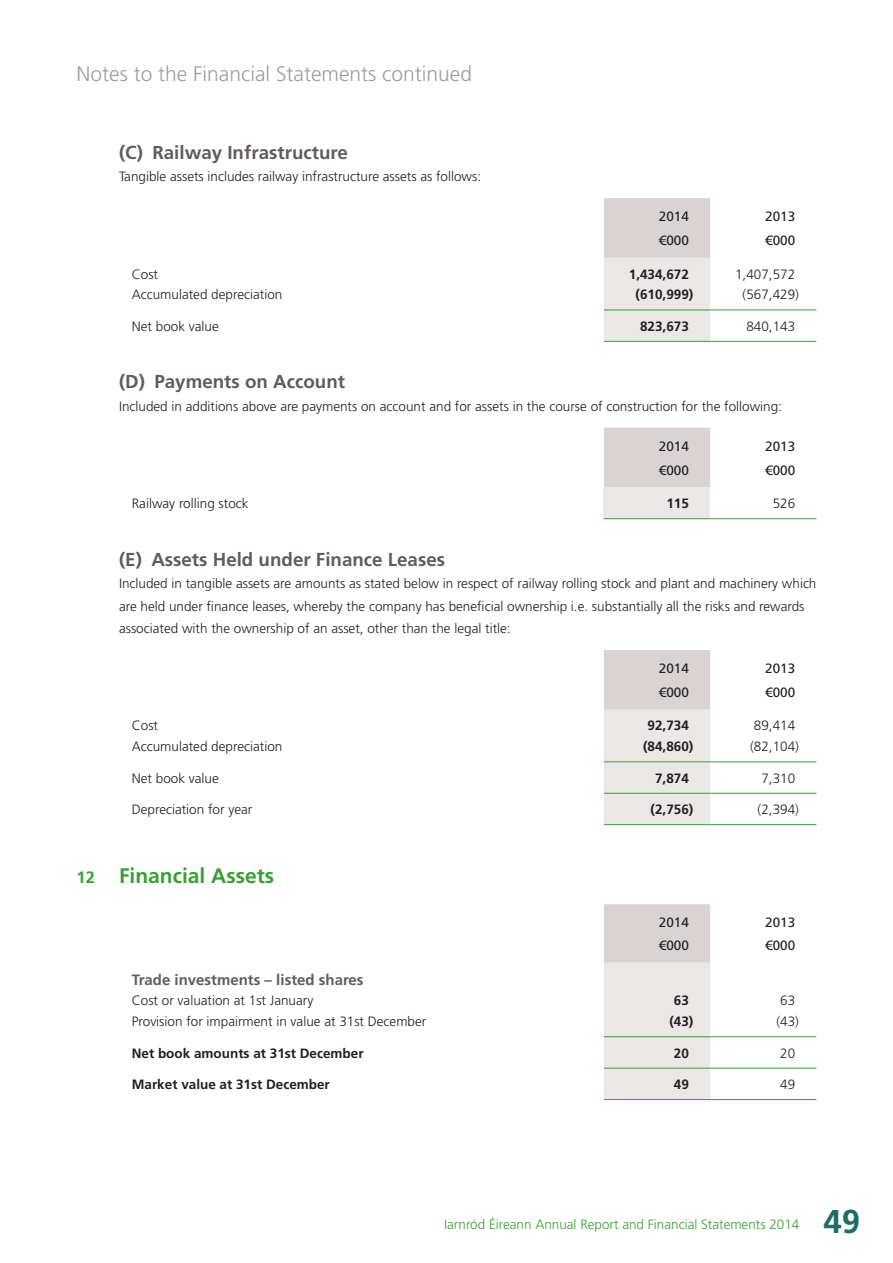
<style>
.page{position:relative;width:893px;height:1263px;background:#fff}
.page>*{position:absolute;margin:0;border:0;box-sizing:border-box;transform-origin:0 0}
.t1{font:700 33px "Frutiger LT Std";color:#1d6c67}
.continued{font:300 21px "Frutiger LT Std";color:#a29c9b}
.Accs_Sub{font:700 21px "Frutiger LT Std";color:#399f34}
.Accs_10_III{font:700 18.75px "Frutiger LT Std";color:#615c5a}
.Head_10_III_0B4{font:700 18.75px "Frutiger LT Std";color:#615c5a}
.Accs_IV_170{font:700 15px "Frutiger LT Std";color:#615c5a}
.Body_10__2{font:300 13.5px/22.5px "Frutiger LT Std";color:#231f20}
.Table_Body__1{font:300 13.5px "Frutiger LT Std";color:#231f20}
.Table_Top_K{font:13.5px "Frutiger LT Std";color:#231f20}
.Table_Body__1_Tab{font:700 13.5px "Frutiger LT Std";color:#231f20}
.Table_Body__1_Tab-2{font:300 13.5px "Frutiger LT Std";color:#231f20}
.Table_Body__1-2{font:700 13.5px "Frutiger LT Std";color:#231f20}
.t2{font:300 13.5px "Frutiger LT Std";color:#399f34}
.s1{font-size:16.5px}
</style>
<div class="page">
<svg style="left:604px;top:198px;width:106px;height:143px;background:#e2dedd"></svg>
<hr style="left:604px;top:310px;width:106px;height:1px;background:#399f34">
<hr style="left:710px;top:310px;width:106px;height:1px;background:#399f34">
<hr style="left:604px;top:341px;width:106px;height:1px;background:#399f34">
<hr style="left:710px;top:341px;width:106px;height:1px;background:#399f34">
<div style="left:604px;top:428px;width:106px;height:59px;background:#d9d4d3"></div>
<div style="left:604px;top:487px;width:106px;height:32px;background:#eae7e6"></div>
<hr style="left:604px;top:518px;width:106px;height:1px;background:#399f34">
<hr style="left:710px;top:518px;width:106px;height:1px;background:#399f34">
<svg style="left:604px;top:650px;width:106px;height:174px;background:#e3e0de"></svg>
<hr style="left:604px;top:761px;width:106px;height:1px;background:#399f34">
<hr style="left:710px;top:761px;width:106px;height:1px;background:#399f34">
<hr style="left:604px;top:793px;width:106px;height:1px;background:#399f34">
<hr style="left:710px;top:793px;width:106px;height:1px;background:#399f34">
<hr style="left:604px;top:824px;width:106px;height:1px;background:#399f34">
<hr style="left:710px;top:824px;width:106px;height:1px;background:#399f34">
<svg style="left:604px;top:904px;width:106px;height:195px;background:#e4e1df"></svg>
<hr style="left:604px;top:1036px;width:106px;height:1px;background:#399f34">
<hr style="left:710px;top:1036px;width:106px;height:1px;background:#399f34">
<hr style="left:604px;top:1068px;width:106px;height:1px;background:#399f34">
<hr style="left:710px;top:1068px;width:106px;height:1px;background:#399f34">
<hr style="left:604px;top:1099px;width:106px;height:1px;background:#399f34">
<hr style="left:710px;top:1099px;width:106px;height:1px;background:#399f34">
<p class="continued" style="left:77px;top:62px;width:397px">Notes to the Financial Statements continued</p>
<p class="Head_10_III_0B4" style="left:119px;top:141px;width:230px">(C) Railway Infrastructure</p>
<p class="Body_10__2" style="left:119px;top:165px;width:364px">Tangible assets includes railway infrastructure assets as follows:</p>
<p class="Table_Top_K" style="left:659px;top:208px;width:32px">2014</p>
<p class="Table_Top_K" style="left:765px;top:208px;width:32px">2013</p>
<p class="Table_Top_K" style="left:659px;top:232px;width:32px">€000</p>
<p class="Table_Top_K" style="left:765px;top:232px;width:32px">€000</p>
<p class="Table_Body__1" style="left:132px;top:266px;width:28px">Cost</p>
<p class="Table_Body__1_Tab" style="left:629px;top:266px;width:62px">1,434,672</p>
<p class="Table_Body__1_Tab-2" style="left:735px;top:266px;width:62px">1,407,572</p>
<p class="Table_Body__1" style="left:132px;top:287px;width:152px">Accumulated depreciation</p>
<p class="Table_Body__1_Tab" style="left:636px;top:287px;width:59px">(610,999)</p>
<p class="Table_Body__1_Tab-2" style="left:743px;top:287px;width:58px">(567,429)</p>
<p class="Table_Body__1" style="left:132px;top:318px;width:89px">Net book value</p>
<p class="Table_Body__1_Tab" style="left:640px;top:318px;width:50px">823,673</p>
<p class="Table_Body__1_Tab-2" style="left:746px;top:318px;width:50px">840,143</p>
<p class="Accs_10_III" style="left:119px;top:371px;width:228px">(D) Payments on Account</p>
<p class="Body_10__2" style="left:119px;top:395px;width:664px">Included in additions above are payments on account and for assets in the course of construction for the following:</p>
<p class="Table_Top_K" style="left:659px;top:438px;width:32px">2014</p>
<p class="Table_Top_K" style="left:765px;top:438px;width:32px">2013</p>
<p class="Table_Top_K" style="left:659px;top:462px;width:32px">€000</p>
<p class="Table_Top_K" style="left:765px;top:462px;width:32px">€000</p>
<p class="Table_Body__1" style="left:132px;top:496px;width:118px">Railway rolling stock</p>
<p class="Table_Body__1_Tab" style="left:666px;top:495px;width:24px">115</p>
<p class="Table_Body__1_Tab-2" style="left:773px;top:496px;width:24px">526</p>
<p class="Accs_10_III" style="left:119px;top:548px;width:328px">(E) Assets Held under Finance Leases</p>
<p class="Body_10__2" style="left:119px;top:572px;width:699px">Included in tangible assets are amounts as stated below in respect of railway rolling stock and plant and machinery which are held under finance leases, whereby the company has beneficial ownership i.e. substantially all the risks and rewards associated with the ownership of an asset, other than the legal title:</p>
<p class="Table_Top_K" style="left:659px;top:660px;width:32px">2014</p>
<p class="Table_Top_K" style="left:765px;top:660px;width:32px">2013</p>
<p class="Table_Top_K" style="left:659px;top:684px;width:32px">€000</p>
<p class="Table_Top_K" style="left:765px;top:684px;width:32px">€000</p>
<p class="Table_Body__1" style="left:132px;top:718px;width:28px">Cost</p>
<p class="Table_Body__1_Tab" style="left:648px;top:718px;width:43px">92,734</p>
<p class="Table_Body__1_Tab-2" style="left:754px;top:718px;width:43px">89,414</p>
<p class="Table_Body__1" style="left:132px;top:739px;width:152px">Accumulated depreciation</p>
<p class="Table_Body__1_Tab" style="left:643px;top:739px;width:52px">(84,860)</p>
<p class="Table_Body__1_Tab-2" style="left:750px;top:739px;width:50px">(82,104)</p>
<p class="Table_Body__1" style="left:132px;top:770px;width:89px">Net book value</p>
<p class="Table_Body__1_Tab" style="left:655px;top:770px;width:35px">7,874</p>
<p class="Table_Body__1_Tab-2" style="left:761px;top:770px;width:35px">7,310</p>
<p class="Table_Body__1" style="left:132px;top:802px;width:122px">Depreciation for year</p>
<p class="Table_Body__1_Tab" style="left:651px;top:801px;width:44px">(2,756)</p>
<p class="Table_Body__1_Tab-2" style="left:758px;top:802px;width:43px">(2,394)</p>
<p class="Accs_Sub" style="left:77px;top:863px;width:199px"><span class="s1">12</span> Financial Assets</p>
<p class="Table_Top_K" style="left:659px;top:914px;width:32px">2014</p>
<p class="Table_Top_K" style="left:765px;top:914px;width:32px">2013</p>
<p class="Table_Top_K" style="left:659px;top:937px;width:32px">€000</p>
<p class="Table_Top_K" style="left:765px;top:937px;width:32px">€000</p>
<p class="Accs_IV_170" style="left:132px;top:970px;width:233px">Trade investments – listed shares</p>
<p class="Table_Body__1" style="left:132px;top:993px;width:183px">Cost or valuation at 1st January</p>
<p class="Table_Body__1_Tab" style="left:674px;top:993px;width:17px">63</p>
<p class="Table_Body__1_Tab-2" style="left:780px;top:993px;width:17px">63</p>
<p class="Table_Body__1" style="left:132px;top:1014px;width:296px">Provision for impairment in value at 31st December</p>
<p class="Table_Body__1_Tab" style="left:669px;top:1013px;width:26px">(43)</p>
<p class="Table_Body__1_Tab-2" style="left:776px;top:1014px;width:24px">(43)</p>
<p class="Table_Body__1-2" style="left:132px;top:1045px;width:233px">Net book amounts at 31st December</p>
<p class="Table_Body__1_Tab" style="left:674px;top:1045px;width:17px">20</p>
<p class="Table_Body__1_Tab-2" style="left:780px;top:1045px;width:17px">20</p>
<p class="Table_Body__1-2" style="left:132px;top:1076px;width:200px">Market value at 31st December</p>
<p class="Table_Body__1_Tab" style="left:674px;top:1076px;width:17px">49</p>
<p class="Table_Body__1_Tab-2" style="left:780px;top:1076px;width:17px">49</p>
<p class="t2" style="left:444px;top:1217px;width:357px">Iarnród Éireann Annual Report and Financial Statements 2014</p>
<h1 class="t1" style="left:824px;top:1202px;width:38px">49</h1>
</div>
